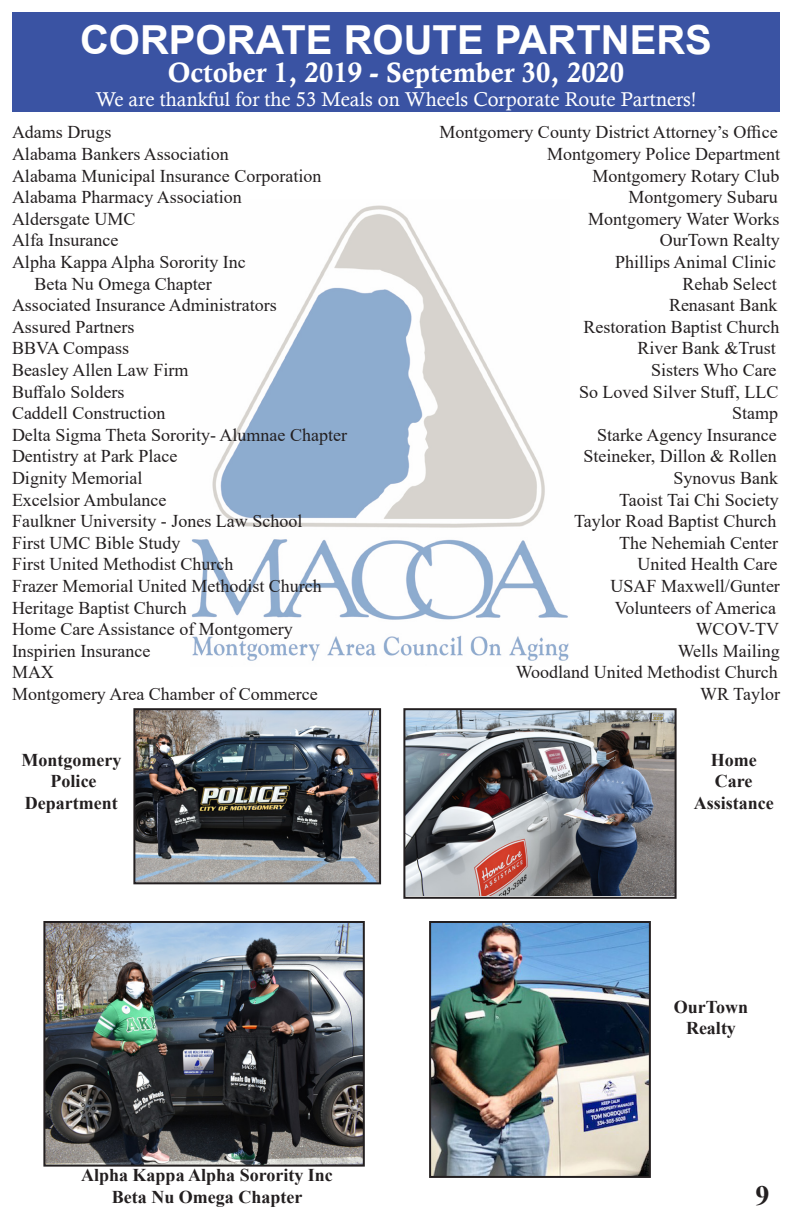
<style>
.page{position:relative;width:792px;height:1224px;background:#fff}
.page>*{position:absolute;margin:0;border:0;box-sizing:border-box;transform-origin:0 0}
.t1{font:700 40px "Arial";color:#fff}
.t2{font:28px "Calis MT Bol";color:#fff}
.t3{font:700 28px "Times New Roman";color:#231f20}
.t4{font:20px "Calisto";color:#fff}
.t5{font:18px "Times New Roman";color:#231f20}
.t6{font:700 18px "Times New Roman";color:#231f20}
</style>
<div class="page">
<div style="left:12px;top:12px;width:768px;height:100px;background:#3a53a3"></div>
<img style="left:191px;top:205px;width:378px;height:456px">
<img style="left:136px;top:711px;width:242px;height:170px">
<div style="left:133px;top:708px;width:248px;height:176px;border:2px solid #231f20"></div>
<img style="left:406px;top:711px;width:268px;height:185px">
<div style="left:403px;top:708px;width:274px;height:191px;border:2px solid #231f20"></div>
<img style="left:46px;top:924px;width:316px;height:240px">
<div style="left:43px;top:921px;width:322px;height:246px;border:2px solid #231f20"></div>
<img style="left:432px;top:924px;width:216px;height:251px">
<div style="left:429px;top:921px;width:222px;height:257px;border:2px solid #231f20"></div>
<p class="t1" style="left:80px;top:12px;width:633px">CORPORATE ROUTE PARTNERS</p>
<p class="t2" style="left:168px;top:57px;width:458px">October 1, 2019 - September 30, 2020</p>
<p class="t4" style="left:95px;top:88px;width:603px">We are thankful for the 53 Meals on Wheels Corporate Route Partners!</p>
<p class="t5" style="left:12px;top:120px;width:101px">Adams Drugs</p>
<p class="t5" style="left:440px;top:120px;width:340px">Montgomery County District Attorney’s Office</p>
<p class="t5" style="left:12px;top:141px;width:218px">Alabama Bankers Association</p>
<p class="t5" style="left:547px;top:141px;width:234px">Montgomery Police Department</p>
<p class="t5" style="left:12px;top:163px;width:311px">Alabama Municipal Insurance Corporation</p>
<p class="t5" style="left:592px;top:163px;width:189px">Montgomery Rotary Club</p>
<p class="t5" style="left:12px;top:185px;width:231px">Alabama Pharmacy Association</p>
<p class="t5" style="left:628px;top:185px;width:151px">Montgomery Subaru</p>
<p class="t5" style="left:12px;top:206px;width:125px">Aldersgate UMC</p>
<p class="t5" style="left:588px;top:206px;width:193px">Montgomery Water Works</p>
<p class="t5" style="left:12px;top:228px;width:108px">Alfa Insurance</p>
<p class="t5" style="left:660px;top:228px;width:122px">OurTown Realty</p>
<p class="t5" style="left:12px;top:249px;width:235px">Alpha Kappa Alpha Sorority Inc</p>
<p class="t5" style="left:615px;top:249px;width:163px">Phillips Animal Clinic</p>
<p class="t5" style="left:34px;top:271px;width:179px">Beta Nu Omega Chapter</p>
<p class="t5" style="left:682px;top:271px;width:96px">Rehab Select</p>
<p class="t5" style="left:12px;top:293px;width:266px">Associated Insurance Administrators</p>
<p class="t5" style="left:669px;top:293px;width:110px">Renasant Bank</p>
<p class="t5" style="left:12px;top:314px;width:124px">Assured Partners</p>
<p class="t5" style="left:584px;top:314px;width:198px">Restoration Baptist Church</p>
<p class="t5" style="left:12px;top:336px;width:119px">BBVA Compass</p>
<p class="t5" style="left:638px;top:336px;width:140px">River Bank &amp;Trust</p>
<p class="t5" style="left:12px;top:357px;width:178px">Beasley Allen Law Firm</p>
<p class="t5" style="left:651px;top:357px;width:127px">Sisters Who Care</p>
<p class="t5" style="left:12px;top:379px;width:114px">Buffalo Solders</p>
<p class="t5" style="left:579px;top:379px;width:201px">So Loved Silver Stuff, LLC</p>
<p class="t5" style="left:12px;top:401px;width:155px">Caddell Construction</p>
<p class="t5" style="left:732px;top:401px;width:48px">Stamp</p>
<p class="t5" style="left:12px;top:422px;width:337px">Delta Sigma Theta Sorority- Alumnae Chapter</p>
<p class="t5" style="left:597px;top:422px;width:181px">Starke Agency Insurance</p>
<p class="t5" style="left:12px;top:444px;width:167px">Dentistry at Park Place</p>
<p class="t5" style="left:584px;top:444px;width:195px">Steineker, Dillon &amp; Rollen</p>
<p class="t5" style="left:12px;top:465px;width:132px">Dignity Memorial</p>
<p class="t5" style="left:674px;top:465px;width:106px">Synovus Bank</p>
<p class="t5" style="left:12px;top:487px;width:156px">Excelsior Ambulance</p>
<p class="t5" style="left:619px;top:487px;width:161px">Taoist Tai Chi Society</p>
<p class="t5" style="left:12px;top:509px;width:292px">Faulkner University - Jones Law School</p>
<p class="t5" style="left:574px;top:509px;width:204px">Taylor Road Baptist Church</p>
<p class="t5" style="left:12px;top:530px;width:170px">First UMC Bible Study</p>
<p class="t5" style="left:619px;top:530px;width:160px">The Nehemiah Center</p>
<p class="t5" style="left:12px;top:552px;width:223px">First United Methodist Church</p>
<p class="t5" style="left:638px;top:552px;width:141px">United Health Care</p>
<p class="t5" style="left:12px;top:573px;width:311px">Frazer Memorial United Methodist Church</p>
<p class="t5" style="left:610px;top:573px;width:171px">USAF Maxwell/Gunter</p>
<p class="t5" style="left:12px;top:595px;width:176px">Heritage Baptist Church</p>
<p class="t5" style="left:615px;top:595px;width:163px">Volunteers of America</p>
<p class="t5" style="left:12px;top:617px;width:282px">Home Care Assistance of Montgomery</p>
<p class="t5" style="left:696px;top:617px;width:85px">WCOV-TV</p>
<p class="t5" style="left:12px;top:638px;width:140px">Inspirien Insurance</p>
<p class="t5" style="left:678px;top:638px;width:104px">Wells Mailing</p>
<p class="t5" style="left:12px;top:660px;width:43px">MAX</p>
<p class="t5" style="left:516px;top:660px;width:264px">Woodland United Methodist Church</p>
<p class="t5" style="left:12px;top:681px;width:307px">Montgomery Area Chamber of Commerce</p>
<p class="t5" style="left:700px;top:681px;width:81px">WR Taylor</p>
<p class="t6" style="left:21px;top:747px;width:101px">Montgomery</p>
<p class="t6" style="left:51px;top:768px;width:47px">Police</p>
<p class="t6" style="left:25px;top:790px;width:94px">Department</p>
<p class="t6" style="left:81px;top:1162px;width:253px">Alpha Kappa Alpha Sorority Inc</p>
<p class="t6" style="left:112px;top:1184px;width:192px">Beta Nu Omega Chapter</p>
<p class="t6" style="left:711px;top:747px;width:47px">Home</p>
<p class="t6" style="left:715px;top:768px;width:39px">Care</p>
<p class="t6" style="left:694px;top:790px;width:81px">Assistance</p>
<p class="t6" style="left:674px;top:994px;width:76px">OurTown</p>
<p class="t6" style="left:686px;top:1015px;width:51px">Realty</p>
<p class="t3" style="left:756px;top:1175px;width:15px">9</p>
</div>
